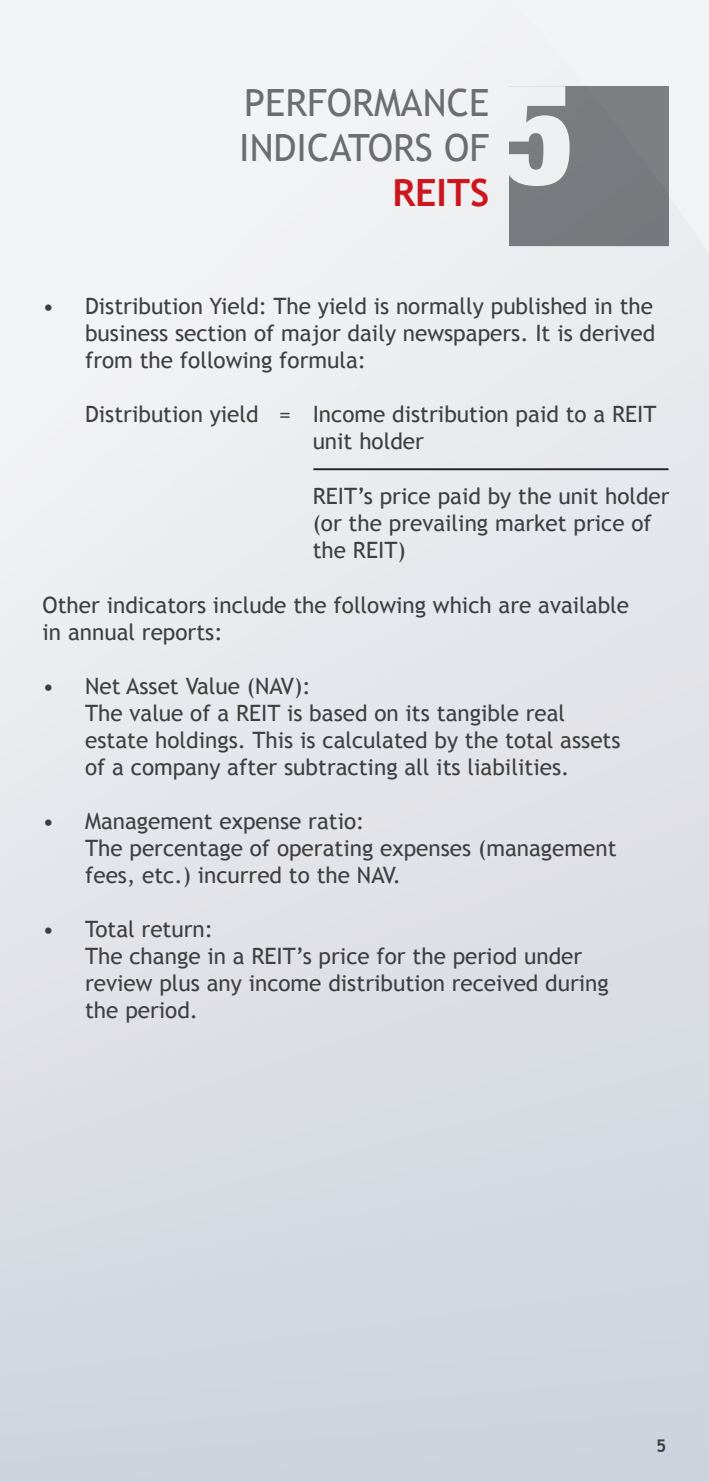
<style>
.page{position:relative;width:709px;height:1482px;background:#fff}
.page>*{position:absolute;margin:0;border:0;box-sizing:border-box;transform-origin:0 0}
.t1{font:37.5px "Trebuchet MS";color:#6c6d70}
.t2{font:700 37.5px "Trebuchet MS";color:#cd151d}
.t3{font:22.5px/27px "Trebuchet MS";color:#3e3e3f}
.t4{font:700 17.5px "Trebuchet MS";color:#3e3e3f}
</style>
<div class="page">
<div style="left:509px;top:86px;width:159px;height:160px;background:#787a7f"></div>
<svg style="left:504px;top:86px;width:65px;height:100px"></svg>
<hr style="left:313px;top:468px;width:355px;height:2px;background:#231f20">
<p class="t1" style="left:244px;top:81px;width:246px">PERFORMANCE</p>
<p class="t1" style="left:239px;top:126px;width:251px">INDICATORS OF</p>
<p class="t2" style="left:392px;top:169px;width:98px">REITS</p>
<p class="t3" style="left:85px;top:293px;width:572px;text-align:justify;text-indent:-43px">• Distribution Yield: The yield is normally published in the business section of major daily newspapers. It is derived from the following formula:</p>
<p class="t3" style="left:85px;top:401px;width:573px;text-align:center">Distribution yield = Income distribution paid to a REIT unit holder</p>
<p class="t3" style="left:313px;top:482px;width:358px">REIT’s price paid by the unit holder</p>
<p class="t3" style="left:313px;top:509px;width:341px">(or the prevailing market price of the REIT)</p>
<p class="t3" style="left:43px;top:591px;width:588px">Other indicators include the following which are available</p>
<p class="t3" style="left:43px;top:618px;width:182px">in annual reports:</p>
<p class="t3" style="left:43px;top:672px;width:269px">• Net Asset Value (NAV):</p>
<p class="t3" style="left:85px;top:699px;width:537px">The value of a REIT is based on its tangible real estate holdings. This is calculated by the total assets of a company after subtracting all its liabilities.</p>
<p class="t3" style="left:43px;top:807px;width:323px">• Management expense ratio:</p>
<p class="t3" style="left:85px;top:834px;width:533px">The percentage of operating expenses (management fees, etc.) incurred to the NAV.</p>
<p class="t3" style="left:43px;top:915px;width:172px">• Total return:</p>
<p class="t3" style="left:85px;top:942px;width:525px">The change in a REIT’s price for the period under review plus any income distribution received during the period.</p>
<p class="t4" style="left:656px;top:1434px;width:12px">5</p>
</div>
